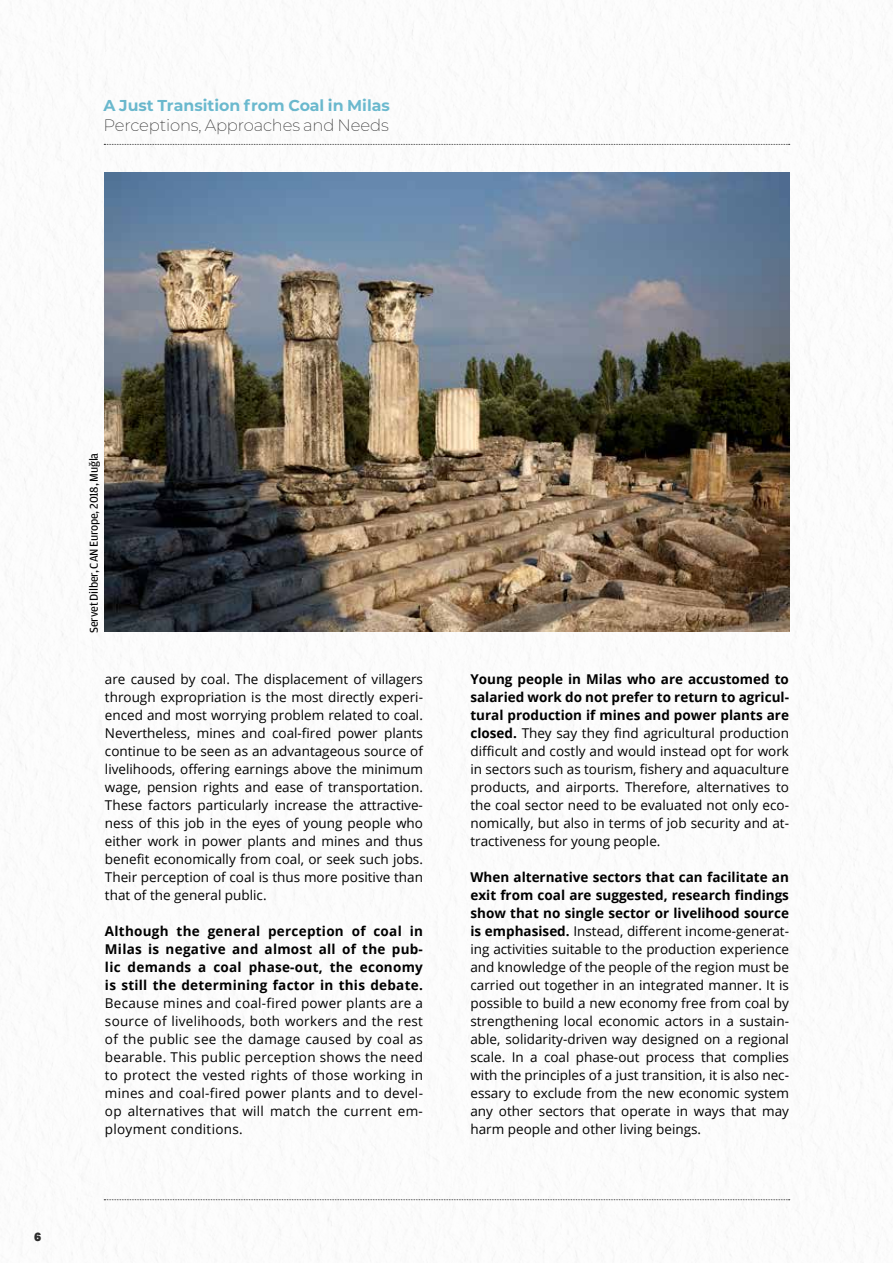
<style>
.page{position:relative;width:893px;height:1263px;background:#fff}
.page>*{position:absolute;margin:0;border:0;box-sizing:border-box;transform-origin:0 0}
.t1{font:200 16.5px "Montserrat";letter-spacing:-.01em;color:#000}
.t2{font:700 15.75px "Montserrat";color:#4bacc6}
.t3{font:13.5px/18px "Open Sans";color:#000;text-align:justify}
.t4{font:700 13.5px/18px "Open Sans";letter-spacing:.02em;color:#000;text-align:justify}
.t5{font:12px "Amplitude";letter-spacing:-.025em;color:#000}
.t6{font:900 12px "Aktiv Grotesk";color:#000}
.s1{font-weight:700}
</style>
<div class="page">
<img style="left:0;top:1px;width:893px;height:1260px">
<img style="left:105px;top:172px;width:684px;height:459px">
<p class="t2" style="left:104px;top:94px;width:288px">A Just Transition from Coal in Milas</p>
<p class="t1" style="left:104px;top:115px;width:287px">Perceptions, Approaches and Needs</p>
<p class="t6" style="left:34px;top:1229px;width:9px">6</p>
<p class="t5" style="left:87px;top:633px;width:181px;rotate:-90deg">Servet Dilber, CAN Europe, 2018, Muğla</p>
<p class="t3" style="left:105px;top:670px;width:320px">are caused by coal. The displacement of villagers through expropriation is the most directly experi&shy;enced and most worrying problem related to coal.<br>Nevertheless, mines and coal-fired power plants continue to be seen as an advantageous source of livelihoods, offering earnings above the minimum wage, pension rights and ease of transportation.<br>These factors particularly increase the attractive&shy;ness of this job in the eyes of young people who either work in power plants and mines and thus benefit economically from coal, or seek such jobs.<br>Their perception of coal is thus more positive than that of the general public.</p>
<p class="t4" style="left:105px;top:922px;width:319px">Although the general perception of coal in Milas is negative and almost all of the pub&shy;lic demands a coal phase-out, the economy is still the determining factor in this debate.</p>
<p class="t3" style="left:105px;top:994px;width:320px">Because mines and coal-fired power plants are a source of livelihoods, both workers and the rest of the public see the damage caused by coal as bearable. This public perception shows the need to protect the vested rights of those working in mines and coal-fired power plants and to devel&shy;op alternatives that will match the current em&shy;ployment conditions.</p>
<p class="t3" style="left:470px;top:670px;width:320px"><span class="s1">Young people in Milas who are accustomed to salaried work do not prefer to return to agricul&shy;tural production if mines and power plants are closed.</span> They say they find agricultural production difficult and costly and would instead opt for work in sectors such as tourism, fishery and aquaculture products, and airports. Therefore, alternatives to the coal sector need to be evaluated not only eco&shy;nomically, but also in terms of job security and at&shy;tractiveness for young people.</p>
<p class="t3" style="left:470px;top:868px;width:320px"><span class="s1">When alternative sectors that can facilitate an exit from coal are suggested, research findings show that no single sector or livelihood source is emphasised.</span> Instead, different income-generat&shy;ing activities suitable to the production experience and knowledge of the people of the region must be carried out together in an integrated manner. It is possible to build a new economy free from coal by strengthening local economic actors in a sustain&shy;able, solidarity-driven way designed on a regional scale. In a coal phase-out process that complies with the principles of a just transition, it is also nec&shy;essary to exclude from the new economic system any other sectors that operate in ways that may harm people and other living beings.</p>
</div>
